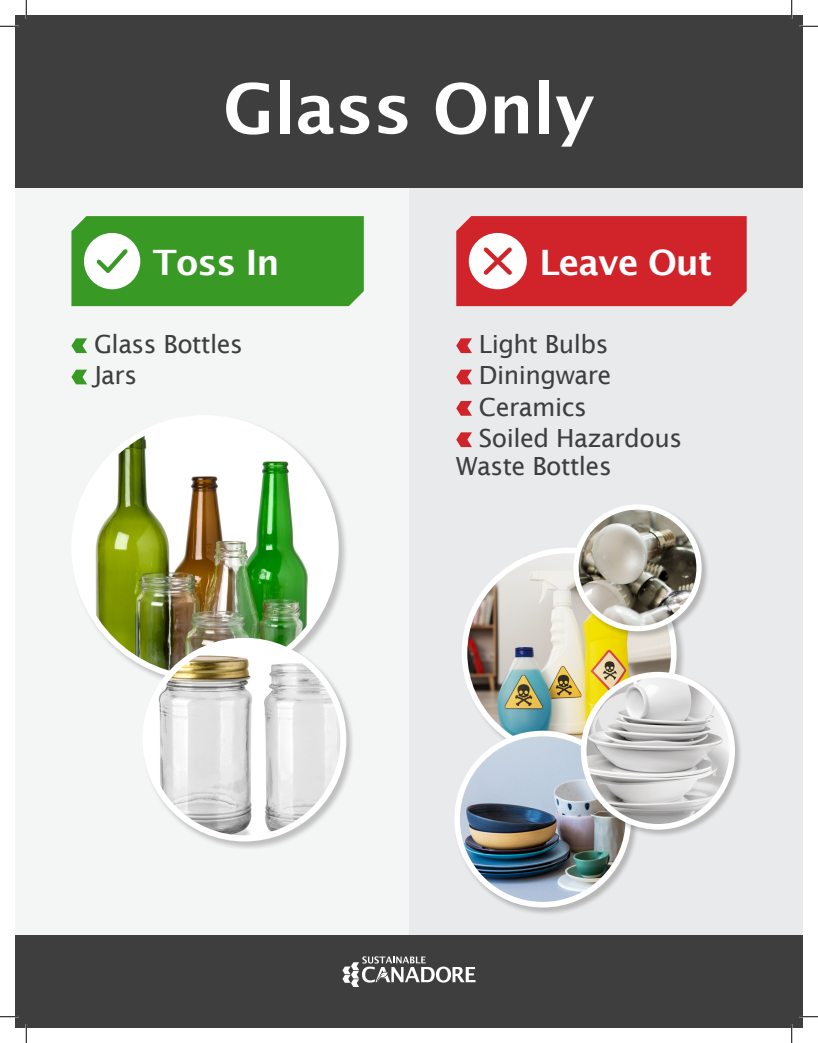
<style>
.page{position:relative;width:818px;height:1043px;background:#fff}
.page>*{position:absolute;margin:0;border:0;box-sizing:border-box;transform-origin:0 0}
.Chart{font:600 68.75px "Lucida Sans";letter-spacing:-.01em;color:#fff}
.t1{font:600 35px "Lucida Sans";letter-spacing:-.025em;color:#fff}
.Body{font:25px/27.5px "Lucida Sans";letter-spacing:-.02em;color:#3e3e3f}
</style>
<div class="page">
<div style="left:15px;top:159px;width:394px;height:793px;background:#f4f5f5"></div>
<div style="left:409px;top:102px;width:393px;height:914px;background:#e9eaeb"></div>
<div style="left:15px;top:15px;width:787px;height:172px;background:#3e3e3f"></div>
<div style="left:15px;top:935px;width:787px;height:93px;background:#3e3e3f"></div>
<svg style="left:71px;top:216px;width:293px;height:90px;background:#4ba239"></svg>
<svg style="left:342px;top:956px;width:133px;height:31px"></svg>
<svg style="left:456px;top:216px;width:290px;height:90px;background:#d5383e"></svg>
<svg style="left:456px;top:338px;width:16px;height:15px"></svg>
<svg style="left:456px;top:369px;width:16px;height:15px"></svg>
<svg style="left:456px;top:401px;width:16px;height:15px"></svg>
<svg style="left:456px;top:432px;width:16px;height:15px"></svg>
<svg style="left:71px;top:338px;width:16px;height:15px"></svg>
<svg style="left:71px;top:369px;width:16px;height:15px"></svg>
<div style="left:461px;top:547px;width:225px;height:220px;background:#231f20;opacity:.25"></div>
<img style="left:464px;top:550px;width:205px;height:180px">
<div style="left:454px;top:730px;width:185px;height:185px;background:#231f20;opacity:.25"></div>
<img style="left:457px;top:733px;width:171px;height:171px;border-radius:86px">
<div style="left:454px;top:730px;width:177px;height:177px;border:6px solid #fff;border-radius:50%"></div>
<div style="left:580px;top:671px;width:163px;height:166px;background:#231f20;opacity:.25"></div>
<img style="left:583px;top:674px;width:149px;height:152px">
<div style="left:581px;top:672px;width:154px;height:157px;border:6px solid #fff;border-radius:50%"></div>
<div style="left:71px;top:415px;width:277px;height:276px;background:#231f20;opacity:.25"></div>
<img style="left:74px;top:418px;width:262px;height:260px">
<div style="left:142px;top:637px;width:213px;height:213px;background:#231f20;opacity:.25"></div>
<img style="left:145px;top:641px;width:198px;height:197px;border-radius:99px">
<div style="left:142px;top:638px;width:204px;height:203px;border:6px solid #fff;border-radius:50%"></div>
<div style="left:573px;top:504px;width:136px;height:135px;background:#231f20;opacity:.25"></div>
<img style="left:576px;top:507px;width:123px;height:121px">
<div style="left:573px;top:504px;width:128px;height:127px;border:5px solid #fff;border-radius:50%"></div>
<svg style="left:0;top:25px;width:19px;height:2px"></svg>
<svg style="left:799px;top:25px;width:19px;height:2px"></svg>
<svg style="left:0;top:1016px;width:19px;height:1px"></svg>
<svg style="left:799px;top:1015px;width:19px;height:2px"></svg>
<svg style="left:25px;top:0;width:2px;height:19px"></svg>
<svg style="left:25px;top:1024px;width:2px;height:18px"></svg>
<svg style="left:791px;top:0;width:1px;height:19px"></svg>
<svg style="left:791px;top:1024px;width:1px;height:18px"></svg>
<p class="Chart" style="left:223px;top:70px;width:373px">Glass Only</p>
<h2 class="t1" style="left:153px;top:242px;width:128px">Toss In</h2>
<h2 class="t1" style="left:539px;top:242px;width:174px">Leave Out</h2>
<p class="Body" style="left:94px;top:330px;width:150px">Glass Bottles</p>
<p class="Body" style="left:94px;top:361px;width:45px">Jars</p>
<p class="Body" style="left:479px;top:330px;width:131px">Light Bulbs</p>
<p class="Body" style="left:479px;top:361px;width:134px">Diningware</p>
<p class="Body" style="left:479px;top:393px;width:109px">Ceramics</p>
<p class="Body" style="left:456px;top:424px;width:227px;text-indent:23px">Soiled Hazardous<br>Waste Bottles</p>
</div>
